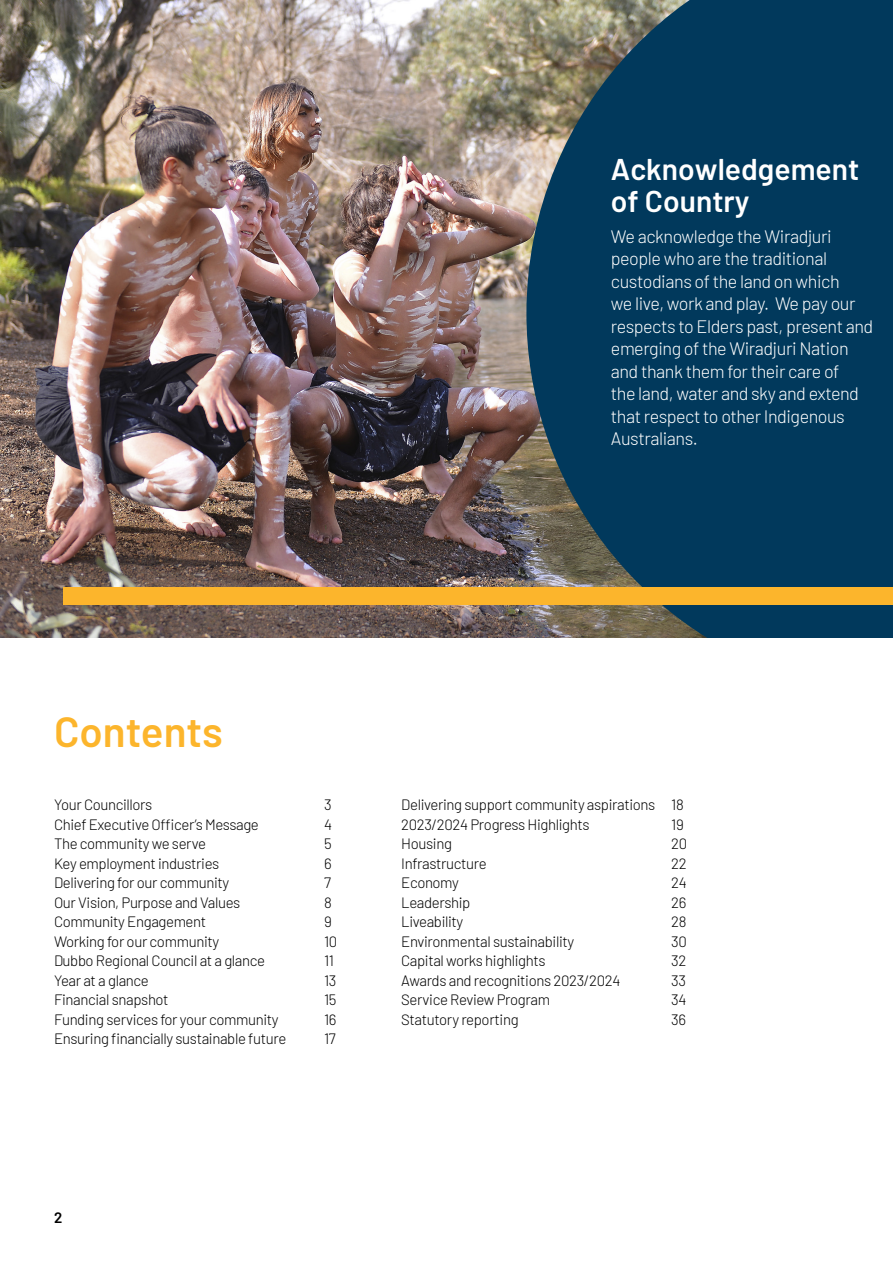
<style>
.page{position:relative;width:893px;height:1263px;background:#fff}
.page>*{position:absolute;margin:0;border:0;box-sizing:border-box;transform-origin:0 0}
._00_Heading_1{font:600 42px "Barlow";color:#fcb52c}
._04_Sub_heading{font:600 30px/31.5px "Barlow";color:#fff}
._3__BODY{font:300 18px/22.5px "Barlow";letter-spacing:-.025em;color:#fff}
.t1{font:300 15px "Barlow";letter-spacing:-.025em;color:#000}
.t2{font:600 15px "Barlow";color:#000}
</style>
<div class="page">
<img style="left:0;top:0;width:526px;height:638px">
<svg style="left:526px;top:0;width:367px;height:638px;fill:#01395c"></svg>
<div style="left:64px;top:587px;width:829px;height:17px;background:#fcb52c"></div>
<p class="_04_Sub_heading" style="left:611px;top:151px;width:250px">Acknowledgement of Country</p>
<p class="_3__BODY" style="left:611px;top:224px;width:264px">We acknowledge the Wiradjuri people who are the traditional custodians of the land on which<br>we live, work and play. We pay our respects to Elders past, present and emerging of the Wiradjuri Nation and thank them for their care of<br>the land, water and sky and extend that respect to other Indigenous<br>Australians.</p>
<p class="_00_Heading_1" style="left:54px;top:700px;width:170px">Contents</p>
<p class="t1" style="left:54px;top:794px;width:100px">Your Councillors</p>
<p class="t1" style="left:324px;top:794px;width:9px">3</p>
<p class="t1" style="left:54px;top:813px;width:206px">Chief Executive Officer’s Message</p>
<p class="t1" style="left:324px;top:813px;width:10px">4</p>
<p class="t1" style="left:54px;top:833px;width:154px">The community we serve</p>
<p class="t1" style="left:324px;top:833px;width:9px">5</p>
<p class="t1" style="left:54px;top:852px;width:167px">Key employment industries</p>
<p class="t1" style="left:324px;top:852px;width:9px">6</p>
<p class="t1" style="left:54px;top:872px;width:177px">Delivering for our community</p>
<p class="t1" style="left:324px;top:872px;width:9px">7</p>
<p class="t1" style="left:54px;top:891px;width:188px">Our Vision, Purpose and Values</p>
<p class="t1" style="left:324px;top:891px;width:9px">8</p>
<p class="t1" style="left:54px;top:911px;width:154px">Community Engagement</p>
<p class="t1" style="left:324px;top:911px;width:9px">9</p>
<p class="t1" style="left:54px;top:930px;width:167px">Working for our community</p>
<p class="t1" style="left:324px;top:930px;width:15px">10</p>
<p class="t1" style="left:54px;top:950px;width:213px">Dubbo Regional Council at a glance</p>
<p class="t1" style="left:324px;top:950px;width:12px">11</p>
<p class="t1" style="left:54px;top:969px;width:96px">Year at a glance</p>
<p class="t1" style="left:324px;top:969px;width:14px">13</p>
<p class="t1" style="left:54px;top:989px;width:116px">Financial snapshot</p>
<p class="t1" style="left:324px;top:989px;width:14px">15</p>
<p class="t1" style="left:54px;top:1008px;width:226px">Funding services for your community</p>
<p class="t1" style="left:324px;top:1008px;width:14px">16</p>
<p class="t1" style="left:54px;top:1028px;width:234px">Ensuring financially sustainable future</p>
<p class="t1" style="left:324px;top:1028px;width:13px">17</p>
<p class="t1" style="left:401px;top:794px;width:284px">Delivering support community aspirations 18</p>
<p class="t1" style="left:401px;top:813px;width:190px">2023/2024 Progress Highlights</p>
<p class="t1" style="left:671px;top:813px;width:14px">19</p>
<p class="t1" style="left:401px;top:833px;width:52px">Housing</p>
<p class="t1" style="left:671px;top:833px;width:18px">20</p>
<p class="t1" style="left:401px;top:852px;width:87px">Infrastructure</p>
<p class="t1" style="left:671px;top:852px;width:17px">22</p>
<p class="t1" style="left:401px;top:872px;width:59px">Economy</p>
<p class="t1" style="left:671px;top:872px;width:17px">24</p>
<p class="t1" style="left:401px;top:891px;width:71px">Leadership</p>
<p class="t1" style="left:671px;top:891px;width:17px">26</p>
<p class="t1" style="left:401px;top:911px;width:64px">Liveability</p>
<p class="t1" style="left:671px;top:911px;width:17px">28</p>
<p class="t1" style="left:401px;top:930px;width:175px">Environmental sustainability</p>
<p class="t1" style="left:671px;top:930px;width:17px">30</p>
<p class="t1" style="left:401px;top:950px;width:146px">Capital works highlights</p>
<p class="t1" style="left:671px;top:950px;width:17px">32</p>
<p class="t1" style="left:401px;top:969px;width:221px">Awards and recognitions 2023/2024</p>
<p class="t1" style="left:671px;top:969px;width:16px">33</p>
<p class="t1" style="left:401px;top:989px;width:150px">Service Review Program</p>
<p class="t1" style="left:671px;top:989px;width:17px">34</p>
<p class="t1" style="left:401px;top:1008px;width:119px">Statutory reporting</p>
<p class="t1" style="left:671px;top:1008px;width:16px">36</p>
<p class="t2" style="left:54px;top:1207px;width:10px">2</p>
</div>
